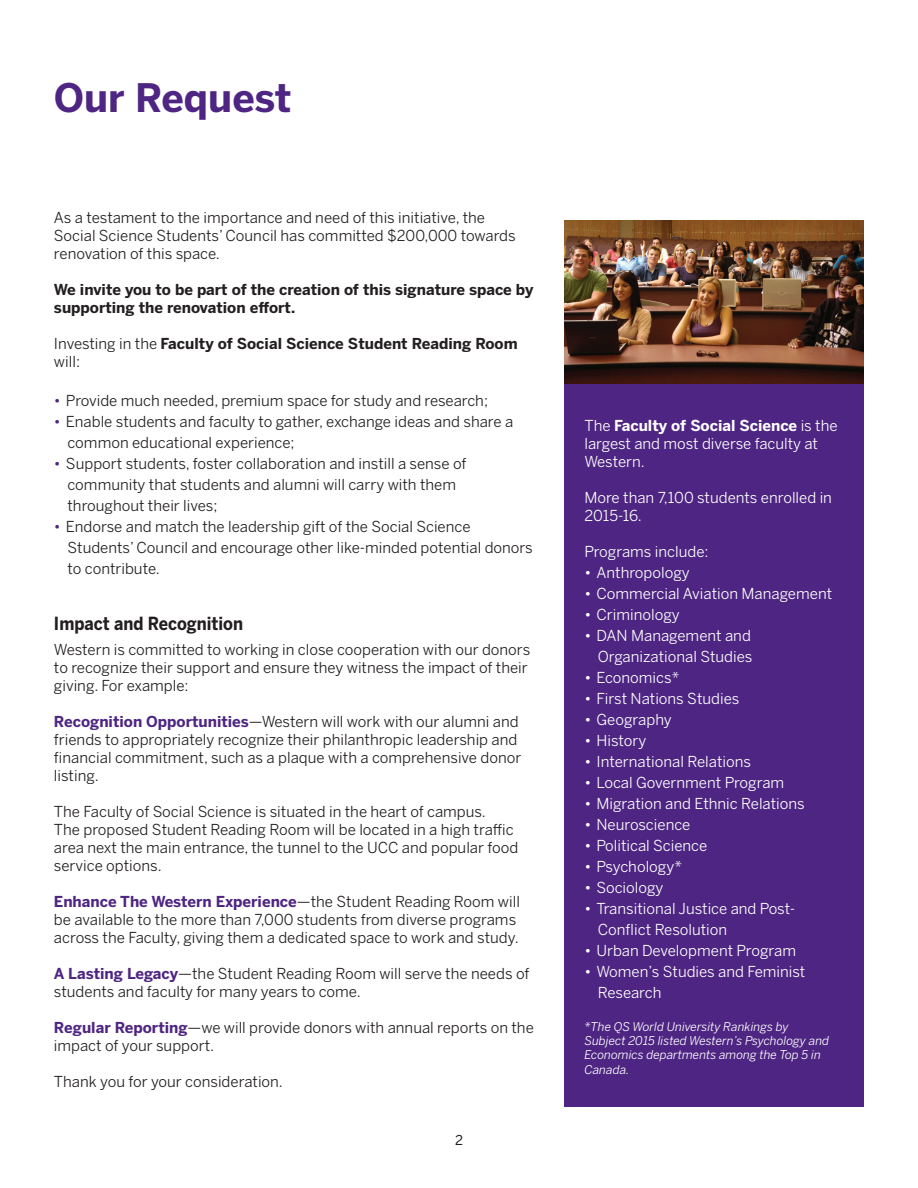
<style>
.page{position:relative;width:918px;height:1188px;background:#fff}
.page>*{position:absolute;margin:0;border:0;box-sizing:border-box;transform-origin:0 0}
.t1{font:700 39px "Benton Sans";letter-spacing:-.005em;color:#4e2582}
.t2{font:700 18px "Benton Sans";color:#231f20;scale:.9 1}
.t3{font:15px/18px "Benton Sans";color:#231f20}
.t4{font:15px/18px "Benton Sans";color:#fff}
.t5{font:700 15px/18px "Benton Sans";color:#231f20}
.t6{font:13.5px "Benton Sans";color:#231f20}
.t7{font:italic 12px/14.4px "Benton Sans";color:#fff}
.s1{font-weight:400}
.s2{color:#4e2582}
.s3{font-weight:700;color:#4e2582}
.s4{font-weight:700}
.s5{font-style:inherit}
</style>
<div class="page">
<div style="left:564px;top:220px;width:300px;height:887px;background:#4e2582"></div>
<img style="left:565px;top:220px;width:299px;height:163px">
<h1 class="t1" style="left:54px;top:74px;width:239px">Our Request</h1>
<p class="t3" style="left:54px;top:208px;width:463px">As a testament to the importance and need of this initiative, the<br>Social Science Students’ Council has committed $200,000 towards renovation of this space.</p>
<p class="t5" style="left:54px;top:280px;width:481px">We invite you to be part of the creation of this signature space by supporting the renovation effort.</p>
<p class="t5" style="left:54px;top:334px;width:465px"><span class="s1">Investing in the</span> Faculty of Social Science Student Reading Room <span class="s1">will:</span></p>
<p class="t3" style="left:54px;top:391px;width:436px"><span class="s2">•</span> Provide much needed, premium space for study and research;</p>
<p class="t3" style="left:67px;top:411px;width:447px;line-height:21px;text-indent:-14px"><span class="s2">•</span> Enable students and faculty to gather, exchange ideas and share a common educational experience;</p>
<p class="t3" style="left:67px;top:453px;width:400px;line-height:21px;text-indent:-14px"><span class="s2">•</span> Support students, foster collaboration and instill a sense of community that students and alumni will carry with them throughout their lives;</p>
<p class="t3" style="left:67px;top:516px;width:467px;line-height:21px;text-indent:-14px"><span class="s2">•</span> Endorse and match the leadership gift of the Social Science<br>Students’ Council and encourage other like-minded potential donors to contribute.</p>
<p class="t2" style="left:54px;top:613px;width:212px">Impact and Recognition</p>
<p class="t3" style="left:54px;top:640px;width:478px">Western is committed to working in close cooperation with our donors to recognize their support and ensure they witness the impact of their giving. For example:</p>
<p class="t3" style="left:54px;top:712px;width:469px"><span class="s3">Recognition Opportunities</span>—Western will work with our alumni and friends to appropriately recognize their philanthropic leadership and financial commitment, such as a plaque with a comprehensive donor listing.</p>
<p class="t3" style="left:54px;top:802px;width:466px">The Faculty of Social Science is situated in the heart of campus.<br>The proposed Student Reading Room will be located in a high traffic area next the main entrance, the tunnel to the UCC and popular food service options.</p>
<p class="t3" style="left:54px;top:892px;width:468px"><span class="s3">Enhance The Western Experience</span>—the Student Reading Room will be available to the more than 7,000 students from diverse programs across the Faculty, giving them a dedicated space to work and study.</p>
<p class="t3" style="left:54px;top:964px;width:477px"><span class="s3">A Lasting Legacy</span>—the Student Reading Room will serve the needs of students and faculty for many years to come.</p>
<p class="t3" style="left:54px;top:1018px;width:481px"><span class="s3">Regular Reporting</span>—we will provide donors with annual reports on the impact of your support.</p>
<p class="t3" style="left:54px;top:1072px;width:231px">Thank you for your consideration.</p>
<p class="t6" style="left:455px;top:1132px;width:9px">2</p>
<p class="t4" style="left:584px;top:417px;width:255px">The <span class="s4">Faculty of Social Science</span> is the largest and most diverse faculty at<br>Western.</p>
<p class="t4" style="left:584px;top:489px;width:249px">More than 7,100 students enrolled in<br>2015-16.</p>
<p class="t4" style="left:584px;top:543px;width:126px">Programs include:</p>
<p class="t4" style="left:584px;top:564px;width:107px"><span class="s5">•</span> Anthropology</p>
<p class="t4" style="left:584px;top:585px;width:249px"><span class="s5">•</span> Commercial Aviation Management</p>
<p class="t4" style="left:584px;top:606px;width:97px"><span class="s5">•</span> Criminology</p>
<p class="t4" style="left:584px;top:625px;width:169px;line-height:21px;text-align:right"><span class="s5">•</span> DAN Management and<br>Organizational Studies</p>
<p class="t4" style="left:584px;top:669px;width:96px"><span class="s5">•</span> Economics*</p>
<p class="t4" style="left:584px;top:690px;width:156px"><span class="s5">•</span> First Nations Studies</p>
<p class="t4" style="left:584px;top:711px;width:89px"><span class="s5">•</span> Geography</p>
<p class="t4" style="left:584px;top:732px;width:63px"><span class="s5">•</span> History</p>
<p class="t4" style="left:584px;top:753px;width:168px"><span class="s5">•</span> International Relations</p>
<p class="t4" style="left:584px;top:774px;width:201px"><span class="s5">•</span> Local Government Program</p>
<p class="t4" style="left:584px;top:795px;width:222px"><span class="s5">•</span> Migration and Ethnic Relations</p>
<p class="t4" style="left:584px;top:816px;width:108px"><span class="s5">•</span> Neuroscience</p>
<p class="t4" style="left:584px;top:837px;width:124px"><span class="s5">•</span> Political Science</p>
<p class="t4" style="left:584px;top:858px;width:99px"><span class="s5">•</span> Psychology*</p>
<p class="t4" style="left:584px;top:879px;width:81px"><span class="s5">•</span> Sociology</p>
<p class="t4" style="left:598px;top:898px;width:199px;line-height:21px;text-indent:-14px"><span class="s5">•</span> Transitional Justice and Post-<br>Conflict Resolution</p>
<p class="t4" style="left:584px;top:942px;width:213px"><span class="s5">•</span> Urban Development Program</p>
<p class="t4" style="left:598px;top:961px;width:209px;line-height:21px;text-indent:-14px"><span class="s5">•</span> Women’s Studies and Feminist<br>Research</p>
<p class="t7" style="left:584px;top:1019px;width:246px">*The QS World University Rankings by<br>Subject 2015 listed Western’s Psychology and<br>Economics departments among the Top 5 in<br>Canada.</p>
</div>
